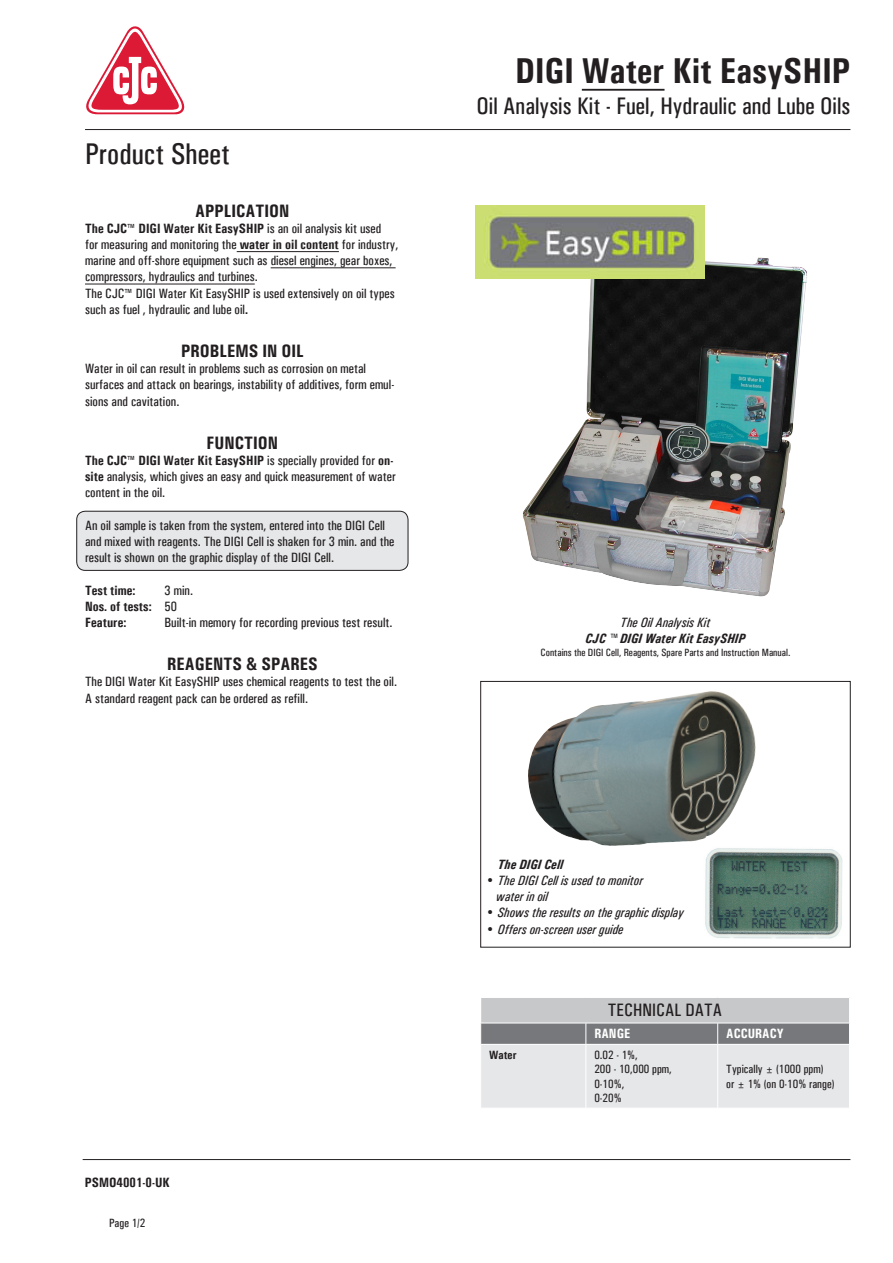
<style>
.page{position:relative;width:893px;height:1263px;background:#fff}
.page>*{position:absolute;margin:0;border:0;box-sizing:border-box;transform-origin:0 0}
.t1{font:700 36px "Univers Condensed";color:#231f20}
.t2{font:30px "Univers Condensed";color:#231f20}
.t3{font:24px "Univers Condensed";color:#231f20}
.t4{font:700 18px "Univers Condensed";color:#231f20}
.t5{font:18px "Univers Condensed";color:#231f20}
.t6{font:13.5px/16.2px "Univers Condensed";color:#231f20}
.t7{font:italic 13.5px/16.2px "Univers Condensed";color:#231f20}
.t8{font:700 13.5px/16.2px "Univers Condensed";color:#231f20}
.t9{font:italic 700 condensed 13.5px "Univers";color:#231f20}
.t10{font:700 13.5px "Univers Condensed";color:#fff}
.t11{font:12px/14.4px "Univers Condensed";color:#231f20}
.t12{font:700 12px "Univers Condensed";color:#231f20}
.t13{font:10.5px "Univers Condensed";color:#231f20}
.s1{font-weight:700}
.s2{font-weight:400}
</style>
<div class="page">
<hr style="left:582px;top:89px;width:82px;height:2px;background:#231f20">
<hr style="left:83px;top:1159px;width:767px;height:1px;background:#231f20">
<hr style="left:85px;top:129px;width:765px;height:1px;background:#231f20">
<svg style="left:86px;top:26px;width:99px;height:88px"></svg>
<div style="left:77px;top:511px;width:331px;height:59px;background:#e6e7e9;border-radius:9px"></div>
<div style="left:77px;top:511px;width:331px;height:59px;border:1px solid #231f20;border-radius:9px"></div>
<hr style="left:237px;top:251px;width:102px;height:1px;background:#231f20">
<hr style="left:271px;top:267px;width:125px;height:1px;background:#231f20">
<hr style="left:85px;top:284px;width:170px;height:1px;background:#231f20">
<img style="left:522px;top:251px;width:285px;height:346px">
<img style="left:475px;top:206px;width:229px;height:72px">
<div style="left:480px;top:681px;width:370px;height:266px;border:1px solid #231f20"></div>
<img style="left:528px;top:691px;width:228px;height:155px">
<img style="left:705px;top:848px;width:138px;height:91px">
<svg style="left:480px;top:998px;width:370px;height:110px;background:#cbccce"></svg>
<hr style="left:481px;top:1044px;width:105px;height:1px;background:#fff">
<hr style="left:586px;top:1044px;width:132px;height:1px;background:#fff">
<hr style="left:585px;top:1045px;width:1px;height:63px;background:#fff">
<hr style="left:718px;top:1044px;width:131px;height:1px;background:#fff">
<h2 class="t2" style="left:85px;top:136px;width:146px">Product Sheet</h2>
<h3 class="t4" style="left:195px;top:199px;width:96px">APPLICATION</h3>
<p class="t6" style="left:85px;top:220px;width:315px"><span class="s1">The CJC™ DIGI Water Kit EasySHIP</span> is an oil analysis kit used<br>for measuring and monitoring the <span class="s1">water in oil content</span> for industry, marine and off-shore equipment such as diesel engines, gear boxes, compressors, hydraulics and turbines.<br>The CJC™ DIGI Water Kit EasySHIP is used extensively on oil types such as fuel , hydraulic and lube oil<span class="s1">.</span></p>
<h3 class="t4" style="left:181px;top:340px;width:124px">PROBLEMS IN OIL</h3>
<p class="t6" style="left:85px;top:360px;width:311px">Water in oil can result in problems such as corrosion on metal surfaces and attack on bearings, instability of additives, form emul&shy;sions and cavitation.</p>
<h3 class="t4" style="left:207px;top:432px;width:73px">FUNCTION</h3>
<p class="t6" style="left:85px;top:452px;width:312px"><span class="s1">The CJC™ DIGI Water Kit EasySHIP</span> is specially provided for <span class="s1">on&shy;site</span> analysis, which gives an easy and quick measurement of water content in the oil.</p>
<p class="t6" style="left:85px;top:517px;width:311px">An oil sample is taken from the system, entered into the DIGI Cell and mixed with reagents. The DIGI Cell is shaken for 3 min. and the result is shown on the graphic display of the DIGI Cell.</p>
<p class="t8" style="left:85px;top:582px;width:52px">Test time:</p>
<p class="t8" style="left:85px;top:582px;width:109px;text-indent:80px"><span class="s2">3 min.<br></span>Nos. of tests: <span class="s2">50<br></span>Feature:</p>
<p class="t6" style="left:165px;top:614px;width:229px">Built-in memory for recording previous test result.</p>
<h3 class="t4" style="left:167px;top:653px;width:152px">REAGENTS &amp; SPARES</h3>
<p class="t6" style="left:85px;top:674px;width:314px">The DIGI Water Kit EasySHIP uses chemical reagents to test the oil.<br>A standard reagent pack can be ordered as refill.</p>
<p class="t8" style="left:85px;top:1174px;width:86px">PSMO4001-0-UK</p>
<p class="t11" style="left:109px;top:1215px;width:38px">Page 1/2</p>
<h1 class="t1" style="left:515px;top:49px;width:337px">DIGI Water Kit EasySHIP</h1>
<h3 class="t3" style="left:476px;top:91px;width:375px">Oil Analysis Kit - Fuel, Hydraulic and Lube Oils</h3>
<p class="t7" style="left:620px;top:614px;width:91px">The Oil Analysis Kit</p>
<p class="t9" style="left:586px;top:631px;width:161px">CJC ™ DIGI Water Kit EasySHIP</p>
<p class="t13" style="left:540px;top:646px;width:251px">Contains the DIGI Cell, Reagents, Spare Parts and Instruction Manual.</p>
<p class="t9" style="left:498px;top:856px;width:67px">The DIGI Cell</p>
<p class="t7" style="left:496px;top:872px;width:148px;text-indent:-9px">• The DIGI Cell is used to monitor water in oil</p>
<p class="t7" style="left:487px;top:905px;width:198px">• Shows the results on the graphic display</p>
<p class="t7" style="left:487px;top:921px;width:138px">• Offers on-screen user guide</p>
<h3 class="t5" style="left:608px;top:999px;width:116px">TECHNICAL DATA</h3>
<p class="t10" style="left:594px;top:1025px;width:38px">RANGE</p>
<p class="t10" style="left:726px;top:1025px;width:59px">ACCURACY</p>
<p class="t12" style="left:489px;top:1047px;width:29px">Water</p>
<p class="t11" style="left:594px;top:1047px;width:79px">0.02 - 1%,<br>200 - 10,000 ppm,<br>0-10%,<br>0-20%</p>
<p class="t11" style="left:726px;top:1062px;width:110px">Typically ± (1000 ppm) or ± 1% (on 0-10% range)</p>
</div>
